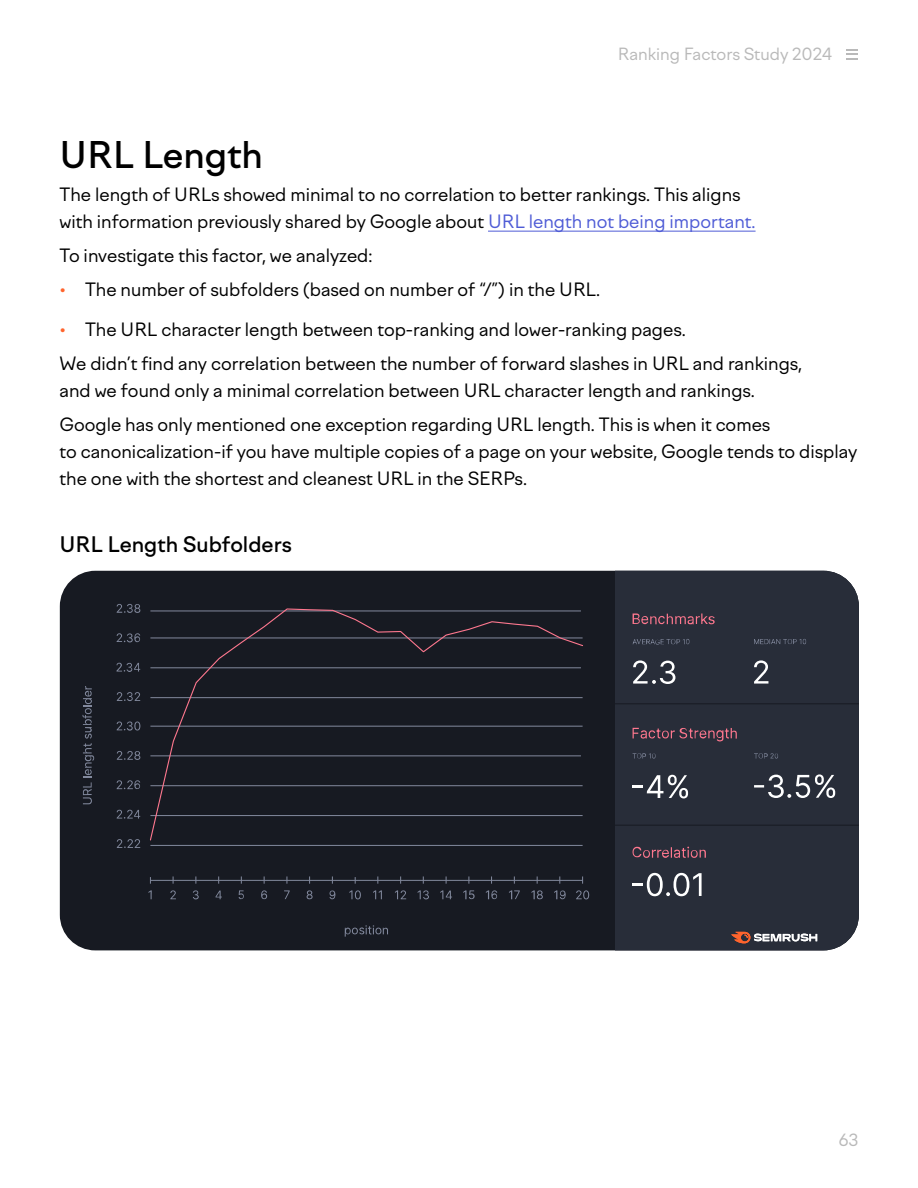
<style>
.page{position:relative;width:918px;height:1188px;background:#fff}
.page>*{position:absolute;margin:0;border:0;box-sizing:border-box;transform-origin:0 0}
.t1{font:500 36px "Factor A";color:#000}
.t2{font:500 21px "Factor A";color:#000}
.t3{font:18px/27px "Factor A";color:#000}
.t4{font:16.5px "Factor A";color:#b9b9b9}
.s1{color:#4f5cd6}
.s2{color:#ff642d}
</style>
<div class="page">
<svg style="left:846px;top:49px;width:12px;height:11px"></svg>
<hr style="left:488px;top:231px;width:268px;height:1px;background:#4f5cd6">
<div style="left:60px;top:571px;width:555px;height:379px;background:#171a22"></div>
<div style="left:615px;top:571px;width:243px;height:379px;background:#282d39"></div>
<hr style="left:150px;top:845px;width:433px;height:1px;background:#82899d">
<hr style="left:612px;top:704px;width:246px;height:1px;background:#171a22">
<hr style="left:612px;top:825px;width:246px;height:1px;background:#171a22">
<svg style="left:633px;top:614px;width:82px;height:10px"></svg>
<svg style="left:633px;top:847px;width:73px;height:11px"></svg>
<svg style="left:633px;top:639px;width:56px;height:6px"></svg>
<svg style="left:633px;top:753px;width:23px;height:6px"></svg>
<svg style="left:754px;top:639px;width:52px;height:5px"></svg>
<svg style="left:754px;top:753px;width:24px;height:6px"></svg>
<hr style="left:150px;top:880px;width:433px;height:1px;background:#82899d">
<svg style="left:148px;top:890px;width:4px;height:9px"></svg>
<svg style="left:170px;top:890px;width:6px;height:9px"></svg>
<svg style="left:193px;top:890px;width:6px;height:9px"></svg>
<svg style="left:216px;top:891px;width:6px;height:8px"></svg>
<svg style="left:239px;top:890px;width:5px;height:9px"></svg>
<svg style="left:261px;top:890px;width:6px;height:9px"></svg>
<svg style="left:284px;top:890px;width:6px;height:9px"></svg>
<svg style="left:307px;top:890px;width:6px;height:9px"></svg>
<svg style="left:330px;top:890px;width:5px;height:9px"></svg>
<svg style="left:349px;top:890px;width:12px;height:9px"></svg>
<svg style="left:373px;top:890px;width:9px;height:9px"></svg>
<svg style="left:395px;top:890px;width:11px;height:9px"></svg>
<svg style="left:418px;top:890px;width:11px;height:9px"></svg>
<svg style="left:440px;top:890px;width:12px;height:9px"></svg>
<svg style="left:463px;top:890px;width:12px;height:9px"></svg>
<svg style="left:486px;top:890px;width:11px;height:9px"></svg>
<svg style="left:509px;top:890px;width:11px;height:9px"></svg>
<svg style="left:531px;top:890px;width:12px;height:9px"></svg>
<svg style="left:554px;top:890px;width:12px;height:9px"></svg>
<svg style="left:576px;top:890px;width:13px;height:9px"></svg>
<svg style="left:117px;top:604px;width:23px;height:9px"></svg>
<svg style="left:117px;top:633px;width:23px;height:9px"></svg>
<svg style="left:116px;top:663px;width:24px;height:9px"></svg>
<svg style="left:117px;top:692px;width:23px;height:9px"></svg>
<svg style="left:117px;top:722px;width:23px;height:9px"></svg>
<svg style="left:117px;top:751px;width:23px;height:9px"></svg>
<svg style="left:117px;top:780px;width:23px;height:9px"></svg>
<svg style="left:117px;top:810px;width:23px;height:9px"></svg>
<svg style="left:117px;top:839px;width:23px;height:9px"></svg>
<svg style="left:633px;top:660px;width:42px;height:24px"></svg>
<svg style="left:754px;top:660px;width:14px;height:24px"></svg>
<svg style="left:633px;top:775px;width:55px;height:23px"></svg>
<svg style="left:633px;top:873px;width:69px;height:23px"></svg>
<svg style="left:754px;top:774px;width:81px;height:24px"></svg>
<svg style="left:149px;top:608px;width:435px;height:233px;background:#1c1e26"></svg>
<svg style="left:345px;top:925px;width:43px;height:12px"></svg>
<svg style="left:82px;top:686px;width:12px;height:118px"></svg>
<svg style="left:633px;top:728px;width:104px;height:13px"></svg>
<svg style="left:731px;top:932px;width:86px;height:11px"></svg>
<p class="t4" style="left:618px;top:44px;width:216px">Ranking Factors Study 2024</p>
<h1 class="t1" style="left:60px;top:134px;width:205px">URL Length</h1>
<p class="t3" style="left:60px;top:182px;width:698px">The length of URLs showed minimal to no correlation to better rankings. This aligns with information previously shared by Google about <span class="s1">URL length not being important.</span></p>
<p class="t3" style="left:60px;top:243px;width:314px">To investigate this factor, we analyzed:</p>
<p class="t3" style="left:60px;top:276px;width:542px"><span class="s2">•</span> The number of subfolders (based on number of “/”) in the URL.</p>
<p class="t3" style="left:60px;top:313px;width:744px;line-height:33.8px"><span class="s2">•</span> The URL character length between top-ranking and lower-ranking pages.<br>We didn’t find any correlation between the number of forward slashes in URL and rankings,</p>
<p class="t3" style="left:60px;top:374px;width:712px;line-height:33.8px">and we found only a minimal correlation between URL character length and rankings.<br>Google has only mentioned one exception regarding URL length. This is when it comes</p>
<p class="t3" style="left:60px;top:438px;width:799px">to canonicalization-if you have multiple copies of a page on your website, Google tends to display the one with the shortest and cleanest URL in the SERPs.</p>
<p class="t2" style="left:60px;top:533px;width:234px">URL Length Subfolders</p>
<p class="t4" style="left:839px;top:1131px;width:21px">63</p>
</div>
